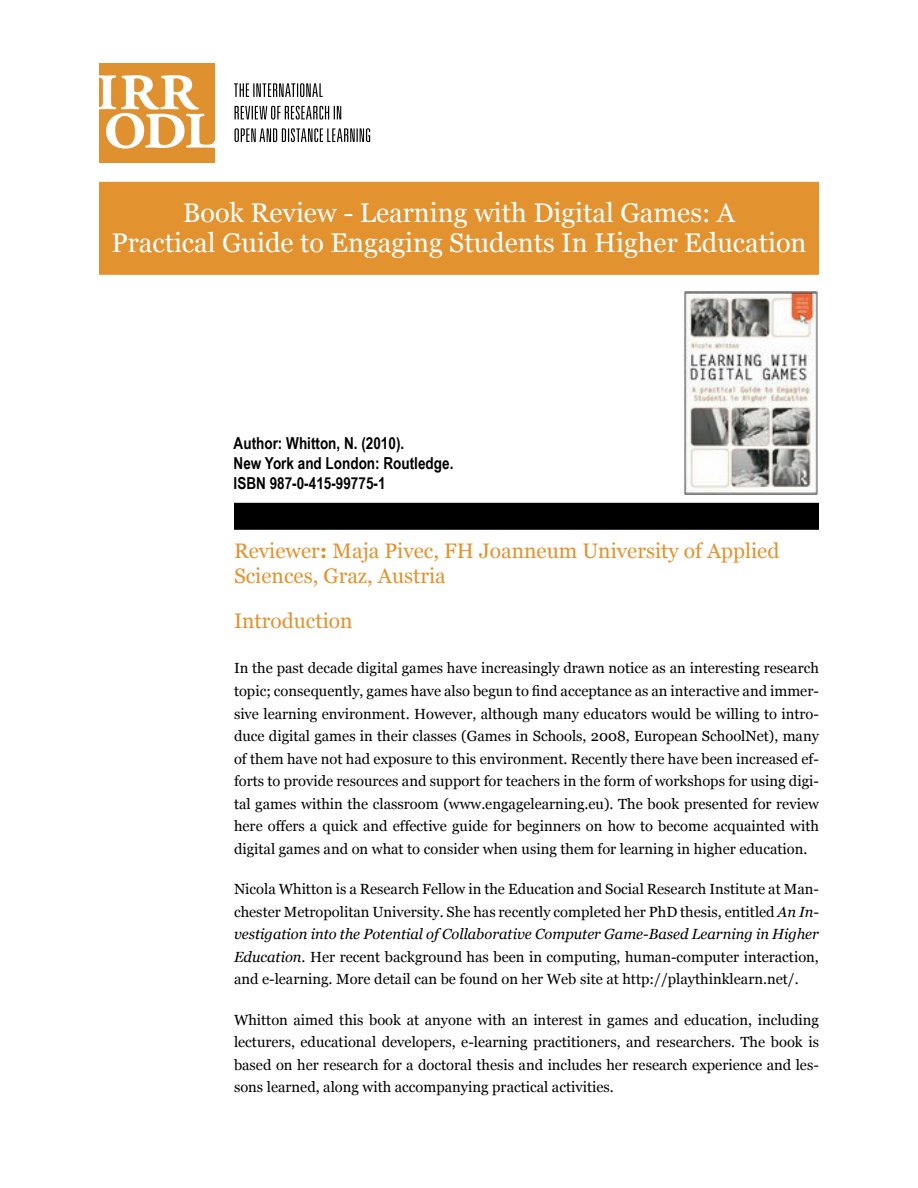
<style>
.page{position:relative;width:918px;height:1188px;background:#fff}
.page>*{position:absolute;margin:0;border:0;box-sizing:border-box;transform-origin:0 0}
.t1{font:27px/30px "Georgia";color:#fff;text-align:center}
.t2{font:21px/25.2px "Georgia";color:#e2922e}
.t3{font:700 16.5px/19.8px "Arial Narrow";color:#000}
.t4{font:14.7px/22.5px "Georgia";color:#000;text-align:justify}
.s1{font-weight:700}
.s2{font-style:italic}
</style>
<div class="page">
<img style="left:99px;top:63px;width:116px;height:99px">
<svg style="left:235px;top:128px;width:135px;height:14px"></svg>
<svg style="left:235px;top:106px;width:106px;height:14px"></svg>
<svg style="left:234px;top:83px;width:89px;height:14px"></svg>
<div style="left:99px;top:182px;width:720px;height:63px;background:#e2922e"></div>
<div style="left:99px;top:212px;width:720px;height:63px;background:#e2922e"></div>
<div style="left:234px;top:503px;width:585px;height:27px;background:#000"></div>
<img style="left:684px;top:292px;width:134px;height:203px">
<p class="t1" style="left:111px;top:199px;width:697px">Book Review - Learning with Digital Games: A<br>Practical Guide to Engaging Students In Higher Education</p>
<p class="t3" style="left:234px;top:433px;width:221px">Author: Whitton, N. (2010).<br>New York and London: Routledge.<br>ISBN 987-0-415-99775-1</p>
<p class="t2" style="left:234px;top:539px;width:547px">Reviewer<span class="s1">:</span> Maja Pivec, FH Joanneum University of Applied<br>Sciences, Graz, Austria</p>
<p class="t2" style="left:234px;top:609px;width:120px">Introduction</p>
<p class="t4" style="left:234px;top:657px;width:587px">In the past decade digital games have increasingly drawn notice as an interesting research topic; consequently, games have also begun to find acceptance as an interactive and immer&shy;sive learning environment. However, although many educators would be willing to intro&shy;duce digital games in their classes (Games in Schools, 2008, European SchoolNet), many of them have not had exposure to this environment. Recently there have been increased ef&shy;forts to provide resources and support for teachers in the form of workshops for using digi&shy;tal games within the classroom (www.engagelearning.eu). The book presented for review here offers a quick and effective guide for beginners on how to become acquainted with digital games and on what to consider when using them for learning in higher education.</p>
<p class="t4" style="left:234px;top:878px;width:586px">Nicola Whitton is a Research Fellow in the Education and Social Research Institute at Man&shy;chester Metropolitan University. She has recently completed her PhD thesis, entitled <span class="s2">An In&shy;vestigation into the Potential of Collaborative Computer Game-Based Learning in Higher Education</span>. Her recent background has been in computing, human-computer interaction, and e-learning. More detail can be found on her Web site at http://playthinklearn.net/.</p>
<p class="t4" style="left:234px;top:1009px;width:587px">Whitton aimed this book at anyone with an interest in games and education, including lecturers, educational developers, e-learning practitioners, and researchers. The book is based on her research for a doctoral thesis and includes her research experience and les&shy;sons learned, along with accompanying practical activities.</p>
</div>
